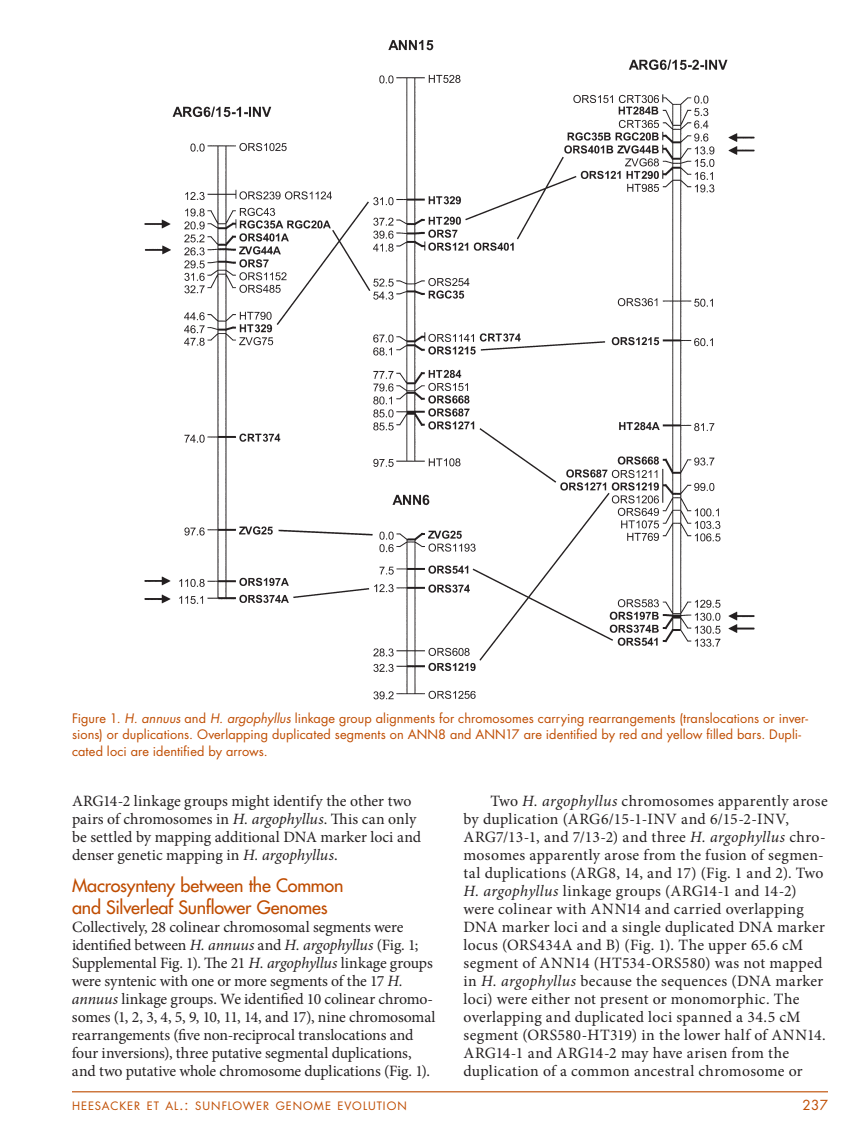
<style>
.page{position:relative;width:864px;height:1134px;background:#fff}
.page>*{position:absolute;margin:0;border:0;box-sizing:border-box;transform-origin:0 0}
.t1{font:500 18px/21px "Futura Std";letter-spacing:-.01em;color:#bf4c00}
.t2{font:15.75px/18px "Minion Pro";letter-spacing:.01em;color:#231f20}
.t3{font:15.75px/18px "Minion Pro";letter-spacing:-.01em;color:#231f20}
.t4{font:13.5px "Futura Std";color:#bf4c00}
.t5{font:12.75px/16.5px "Futura Std";letter-spacing:.005em;color:#bf4c00}
.t6{font:11.25px "Futura Std";letter-spacing:.085em;color:#bf4c00}
.s1{font-style:italic}
.s2{font-size:15px}
</style>
<div class="page">
<hr style="left:72px;top:1091px;width:756px;height:1px;background:#bf4c00">
<img style="left:144px;top:40px;width:611px;height:660px">
<p class="t5" style="left:72px;top:711px;width:738px">Figure 1. <span class="s1">H. annuus</span> and <span class="s1">H. argophyllus</span> linkage group alignments for chromosomes carrying rearrangements (translocations or inver&shy;sions) or duplications. Overlapping duplicated segments on ANN8 and ANN17 are identified by red and yellow filled bars. Dupli&shy;cated loci are identified by arrows.</p>
<p class="t2" style="left:72px;top:793px;width:351px">ARG14-2 linkage groups might identify the other two pairs of chromosomes in <span class="s1">H. argophyllus</span>. This can only be settled by mapping additional DNA marker loci and denser genetic mapping in <span class="s1">H. argophyllus</span>.</p>
<p class="t1" style="left:72px;top:877px;width:273px">Macrosynteny between the Common and Silverleaf Sunflower Genomes</p>
<p class="t3" style="left:72px;top:919px;width:365px">Collectively, 28 colinear chromosomal segments were identified between <span class="s1">H. annuus</span> and <span class="s1">H. argophyllus</span> (Fig. 1; Supplemental Fig. 1). The 21 <span class="s1">H. argophyllus</span> linkage groups were syntenic with one or more segments of the 17 <span class="s1">H. annuus</span> linkage groups. We identified 10 colinear chromo&shy;somes (1, 2, 3, 4, 5, 9, 10, 11, 14, and 17), nine chromosomal rearrangements (five non-reciprocal translocations and four inversions), three putative segmental duplications, and two putative whole chromosome duplications (Fig. 1).</p>
<p class="t2" style="left:463px;top:793px;width:366px;text-indent:27px">Two <span class="s1">H. argophyllus</span> chromosomes apparently arose by duplication (ARG6/15-1-INV and 6/15-2-INV, ARG7/13-1, and 7/13-2) and three <span class="s1">H. argophyllus</span> chro&shy;mosomes apparently arose from the fusion of segmen&shy;tal duplications (ARG8, 14, and 17) (Fig. 1 and 2). Two <span class="s1">H. argophyllus</span> linkage groups (ARG14-1 and 14-2) were colinear with ANN14 and carried overlapping DNA marker loci and a single duplicated DNA marker locus (ORS434A and B) (Fig. 1). The upper 65.6 cM segment of ANN14 (HT534-ORS580) was not mapped in <span class="s1">H. argophyllus</span> because the sequences (DNA marker loci) were either not present or monomorphic. The overlapping and duplicated loci spanned a 34.5 cM segment (ORS580-HT319) in the lower half of ANN14.<br>ARG14-1 and ARG14-2 may have arisen from the duplication of a common ancestral chromosome or</p>
<p class="t6" style="left:72px;top:1101px;width:336px">HEESACKER ET AL<span class="s2">.:</span> SUNFLOWER GENOME EVOLUTION</p>
<p class="t4" style="left:802px;top:1099px;width:27px">237</p>
</div>
